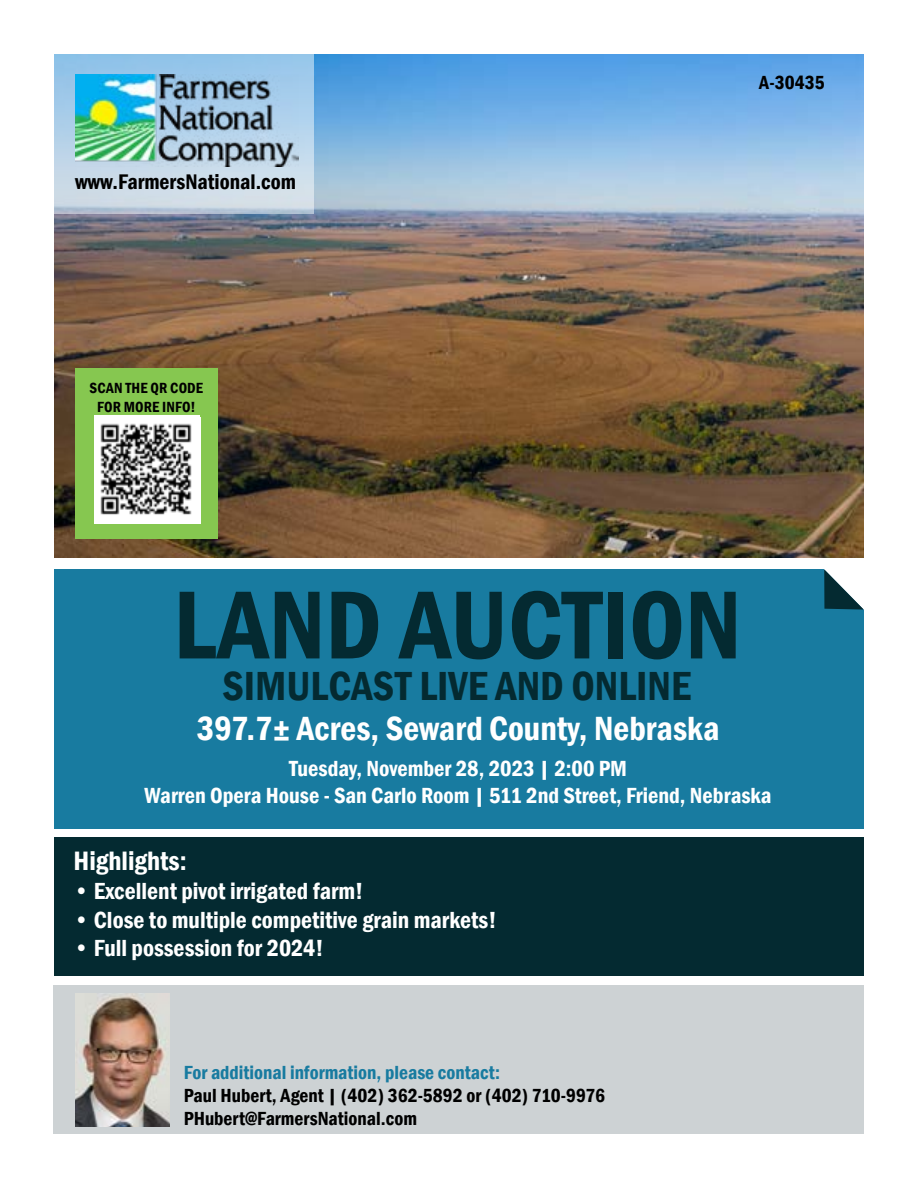
<style>
.page{position:relative;width:918px;height:1188px;background:#fff}
.page>*{position:absolute;margin:0;border:0;box-sizing:border-box;transform-origin:0 0}
.t1{font:600 condensed 100.05px "Franklin Gothic";color:#042a31}
.t2{font:600 condensed 41.7px "Franklin Gothic";color:#042a31}
.t3{font:600 condensed 34.5px "Franklin Gothic";color:#fff}
.t4{font:600 condensed 27.3px "Franklin Gothic";color:#fff}
.t5{font:600 condensed 24px "Franklin Gothic";color:#fff}
.t6{font:600 condensed 22.5px/27px "Franklin Gothic";color:#fff;text-align:center}
.t7{font:600 condensed 21.75px "Franklin Gothic";color:#000}
.t8{font:600 condensed 19.5px/23.4px "Franklin Gothic";color:#000}
.t9{font:600 condensed 19.5px "Franklin Gothic";color:#187ba0}
.t10{font:600 condensed 15.15px/18.1px "Franklin Gothic";letter-spacing:.01em;color:#000;text-align:center}
</style>
<div class="page">
<div style="left:54px;top:837px;width:810px;height:139px;background:#042a31"></div>
<div style="left:54px;top:986px;width:810px;height:148px;background:#cdd2d4"></div>
<img style="left:75px;top:993px;width:95px;height:133px">
<div style="left:54px;top:569px;width:810px;height:260px;background:#187ba0"></div>
<svg style="left:822px;top:557px;width:42px;height:53px"></svg>
<img style="left:54px;top:54px;width:810px;height:503px">
<svg style="left:54px;top:54px;width:259px;height:160px;background:#b7d2e7"></svg>
<img style="left:75px;top:75px;width:224px;height:92px">
<div style="left:75px;top:368px;width:143px;height:170px;background:#86c750"></div>
<img style="left:94px;top:416px;width:106px;height:107px">
<p class="t7" style="left:75px;top:168px;width:223px">www.FarmersNational.com</p>
<p class="t8" style="left:759px;top:70px;width:67px">A-30435</p>
<p class="t10" style="left:90px;top:379px;width:115px">SCAN THE QR CODE<br>FOR MORE INFO!</p>
<h1 class="t1" style="left:173px;top:558px;width:570px">LAND AUCTION</h1>
<h2 class="t2" style="left:222px;top:658px;width:470px">SIMULCAST LIVE AND ONLINE</h2>
<h3 class="t3" style="left:197px;top:705px;width:524px">397.7± Acres, Seward County, Nebraska</h3>
<p class="t6" style="left:145px;top:755px;width:629px">Tuesday, November 28, 2023 | 2:00 PM<br>Warren Opera House - San Carlo Room | 511 2nd Street, Friend, Nebraska</p>
<p class="t4" style="left:74px;top:843px;width:115px">Highlights:</p>
<p class="t5" style="left:74px;top:875px;width:291px">• Excellent pivot irrigated farm!</p>
<p class="t5" style="left:74px;top:904px;width:425px">• Close to multiple competitive grain markets!</p>
<p class="t5" style="left:74px;top:932px;width:252px">• Full possession for 2024!</p>
<p class="t9" style="left:184px;top:1059px;width:318px">For additional information, please contact:</p>
<p class="t8" style="left:184px;top:1084px;width:423px">Paul Hubert, Agent | (402) 362-5892 or (402) 710-9976<br>PHubert@FarmersNational.com</p>
</div>
